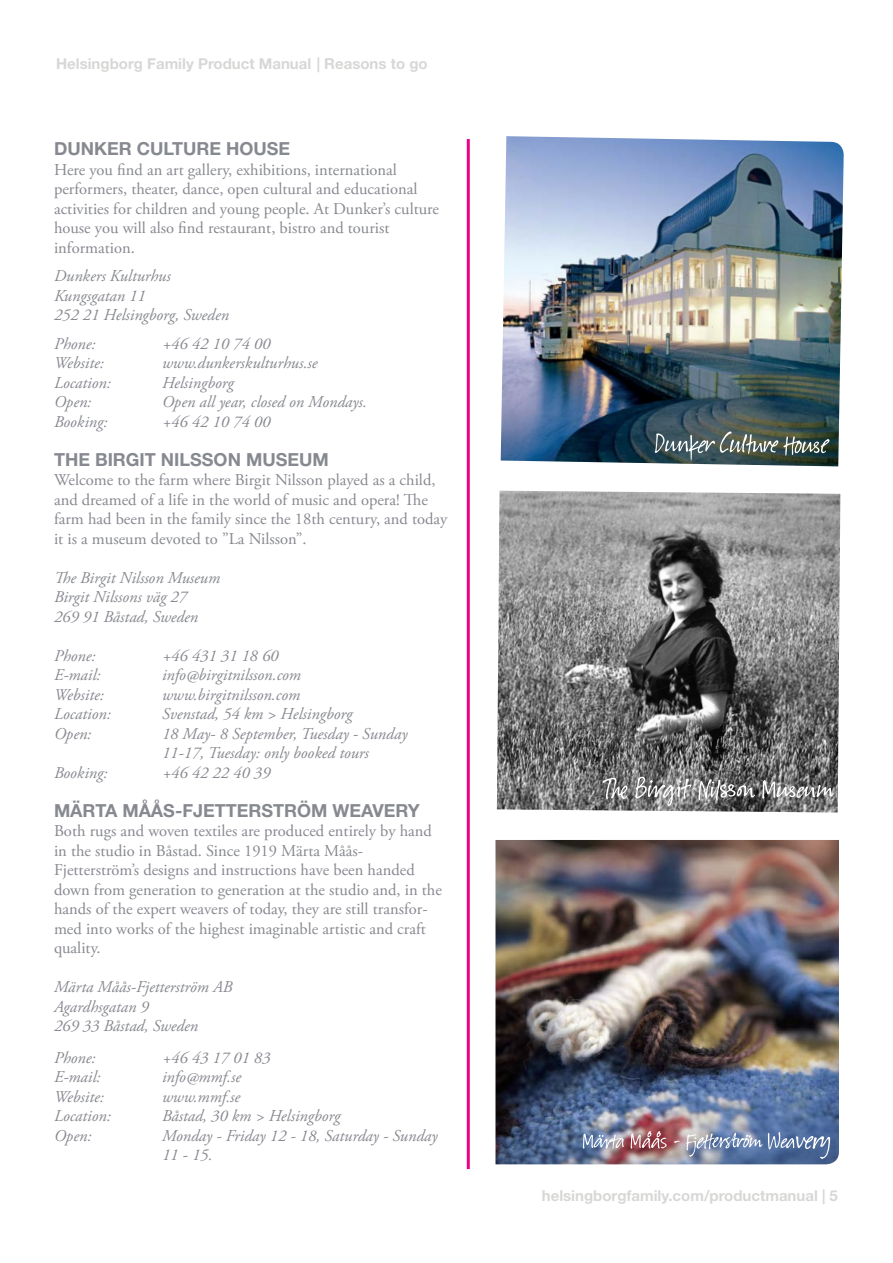
<style>
.page{position:relative;width:893px;height:1263px;background:#fff}
.page>*{position:absolute;margin:0;border:0;box-sizing:border-box;transform-origin:0 0}
.t1{font:700 18px "Helvetica Neue LT Std";color:#878990}
.t2{font:16.5px/19.5px "Adobe Garamond Pro";color:#878990}
.t3{font:italic 16.5px/19.5px "Adobe Garamond Pro";color:#878990}
.t4{font:700 15px "Helvetica Neue LT Std";color:#d7d8d6}
</style>
<div class="page">
<img style="left:501px;top:136px;width:343px;height:330px">
<img style="left:497px;top:491px;width:343px;height:321px">
<svg style="left:603px;top:777px;width:231px;height:29px;background:#848484"></svg>
<hr style="left:467px;top:139px;width:3px;height:1030px;background:#ec008c">
<svg style="left:655px;top:431px;width:174px;height:29px;background:#5b6b66"></svg>
<img style="left:495px;top:840px;width:344px;height:324px">
<img style="left:583px;top:1131px;width:247px;height:28px">
<p class="t4" style="left:56px;top:54px;width:373px">Helsingborg Family Product Manual | Reasons to go</p>
<p class="t1" style="left:54px;top:138px;width:238px">DUNKER CULTURE HOUSE</p>
<p class="t2" style="left:54px;top:160px;width:387px">Here you find an art gallery, exhibitions, international performers, theater, dance, open cultural and educational activities for children and young people. At Dunker’s culture house you will also find restaurant, bistro and tourist information.</p>
<p class="t3" style="left:54px;top:267px;width:176px">Dunkers Kulturhus<br>Kungsgatan 11<br>252 21 Helsingborg, Sweden</p>
<p class="t3" style="left:54px;top:334px;width:43px">Phone:</p>
<p class="t3" style="left:162px;top:334px;width:110px">+46 42 10 74 00</p>
<p class="t3" style="left:54px;top:354px;width:51px">Website:</p>
<p class="t3" style="left:162px;top:354px;width:157px">www.dunkerskulturhus.se</p>
<p class="t3" style="left:54px;top:373px;width:58px">Location:</p>
<p class="t3" style="left:162px;top:373px;width:73px">Helsingborg</p>
<p class="t3" style="left:54px;top:393px;width:39px">Open:</p>
<p class="t3" style="left:162px;top:393px;width:206px">Open all year, closed on Mondays.</p>
<p class="t3" style="left:54px;top:412px;width:55px">Booking:</p>
<p class="t3" style="left:162px;top:412px;width:110px">+46 42 10 74 00</p>
<p class="t1" style="left:54px;top:448px;width:276px">THE BIRGIT NILSSON MUSEUM</p>
<p class="t2" style="left:54px;top:471px;width:395px">Welcome to the farm where Birgit Nilsson played as a child, and dreamed of a life in the world of music and opera! The farm had been in the family since the 18th century, and today it is a museum devoted to ”La Nilsson”.</p>
<p class="t3" style="left:54px;top:568px;width:168px">The Birgit Nilsson Museum<br>Birgit Nilssons väg 27<br>269 91 Båstad, Sweden</p>
<p class="t3" style="left:54px;top:646px;width:43px">Phone:</p>
<p class="t3" style="left:162px;top:646px;width:118px">+46 431 31 18 60</p>
<p class="t3" style="left:54px;top:666px;width:48px">E-mail:</p>
<p class="t3" style="left:162px;top:666px;width:140px">info@birgitnilsson.com</p>
<p class="t3" style="left:54px;top:685px;width:51px">Website:</p>
<p class="t3" style="left:162px;top:685px;width:140px">www.birgitnilsson.com</p>
<p class="t3" style="left:54px;top:705px;width:58px">Location:</p>
<p class="t3" style="left:162px;top:705px;width:192px">Svenstad, 54 km &gt; Helsingborg</p>
<p class="t3" style="left:54px;top:724px;width:39px">Open:</p>
<p class="t3" style="left:162px;top:724px;width:247px">18 May- 8 September, Tuesday - Sunday<br>11-17, Tuesday: only booked tours</p>
<p class="t3" style="left:54px;top:763px;width:55px">Booking:</p>
<p class="t3" style="left:162px;top:763px;width:110px">+46 42 22 40 39</p>
<p class="t1" style="left:54px;top:799px;width:367px">MÄRTA MÅÅS-FJETTERSTRÖM WEAVERY</p>
<p class="t2" style="left:54px;top:822px;width:389px">Both rugs and woven textiles are produced entirely by hand in the studio in Båstad. Since 1919 Märta Måås-Fjetterström’s designs and instructions have been handed down from generation to generation at the studio and, in the hands of the expert weavers of today, they are still transfor&shy;med into works of the highest imaginable artistic and craft quality.</p>
<p class="t3" style="left:54px;top:978px;width:180px">Märta Måås-Fjetterström AB<br>Agardhsgatan 9<br>269 33 Båstad, Sweden</p>
<p class="t3" style="left:54px;top:1048px;width:43px">Phone:</p>
<p class="t3" style="left:162px;top:1048px;width:110px">+46 43 17 01 83</p>
<p class="t3" style="left:54px;top:1068px;width:48px">E-mail:</p>
<p class="t3" style="left:162px;top:1068px;width:81px">info@mmf.se</p>
<p class="t3" style="left:54px;top:1087px;width:51px">Website:</p>
<p class="t3" style="left:162px;top:1087px;width:80px">www.mmf.se</p>
<p class="t3" style="left:54px;top:1107px;width:58px">Location:</p>
<p class="t3" style="left:162px;top:1107px;width:180px">Båstad, 30 km &gt; Helsingborg</p>
<p class="t3" style="left:54px;top:1126px;width:39px">Open:</p>
<p class="t3" style="left:162px;top:1126px;width:277px">Monday - Friday 12 - 18, Saturday - Sunday<br>11 - 15.</p>
<p class="t4" style="left:542px;top:1187px;width:298px">helsingborgfamily.com/productmanual | 5</p>
</div>
